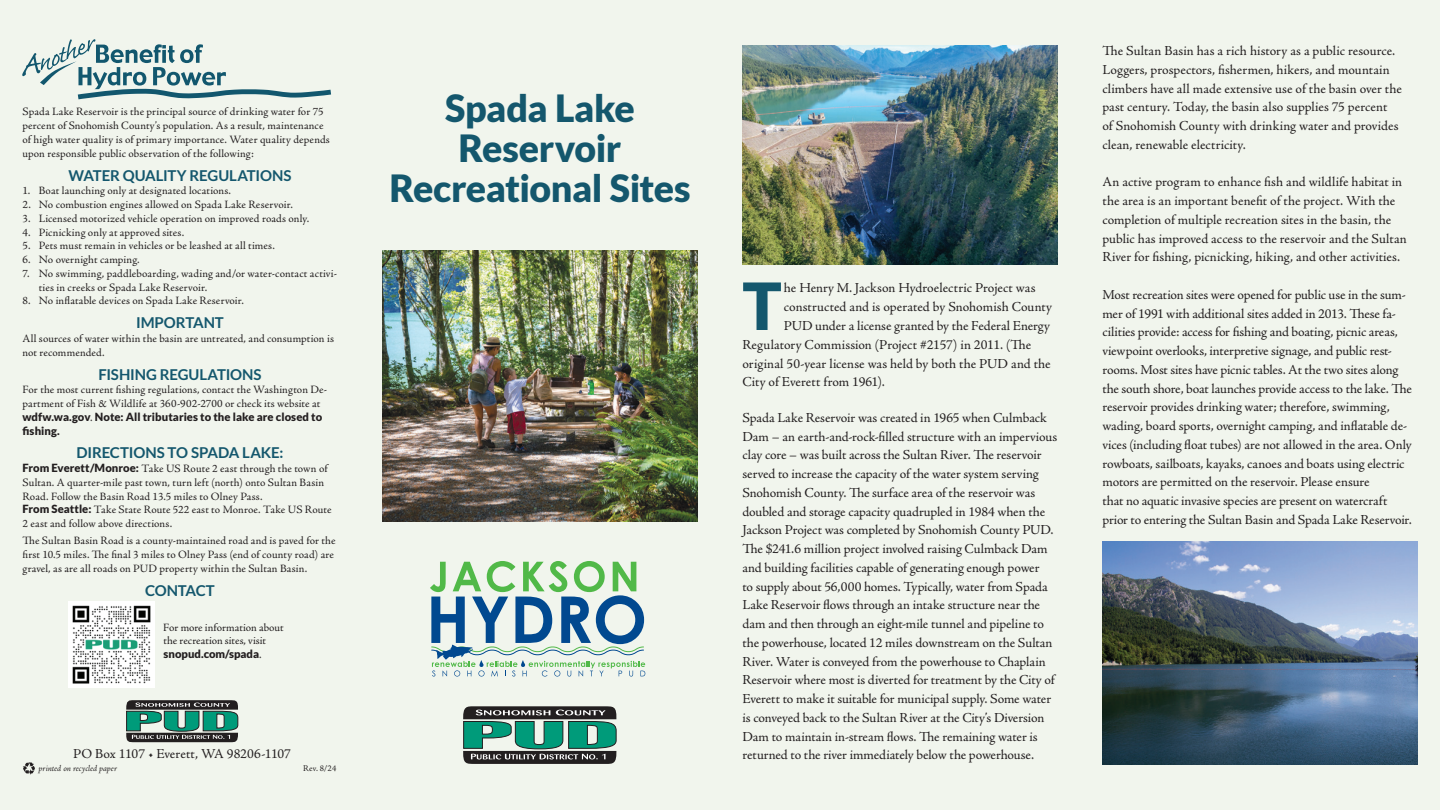
<style>
.page{position:relative;width:1440px;height:810px;background:#f1f5ed}
.page>*{position:absolute;margin:0;border:0;box-sizing:border-box;transform-origin:0 0}
.t1{font:900 65.25px "Lato";color:#14576d}
.t2{font:900 37.5px/40px "Lato";letter-spacing:-.015em;color:#14576d;text-align:center}
.t3{font:700 15px "Lato";letter-spacing:-.01em;color:#14576d}
.t4{font:13.75px/18.8px "Adobe Jenson Pro";letter-spacing:-.005em;color:#231f20}
.t5{font:11.25px/13.8px "Adobe Jenson Pro";letter-spacing:.01em;color:#231f20}
.t6{font:900 11.25px/13.8px "Lato";color:#231f20}
.t7{font:italic 8.75px "Adobe Jenson Pro";letter-spacing:-.005em;color:#231f20}
.t8{font:8.75px "Adobe Jenson Pro";color:#231f20}
.s1{font-family:"Adobe Jenson Pro";font-weight:400}
.s2{font-family:"Lato";font-weight:900}
</style>
<div class="page">
<svg style="left:23px;top:762px;width:12px;height:13px"></svg>
<svg style="left:22px;top:39px;width:309px;height:60px"></svg>
<img style="left:742px;top:45px;width:316px;height:220px">
<img style="left:1102px;top:542px;width:316px;height:223px">
<svg style="left:430px;top:561px;width:215px;height:116px"></svg>
<svg style="left:463px;top:706px;width:153px;height:58px"></svg>
<svg style="left:126px;top:700px;width:112px;height:42px;background:#4d786e"></svg>
<img style="left:382px;top:250px;width:316px;height:272px">
<img style="left:68px;top:602px;width:86px;height:86px">
<p class="t5" style="left:22px;top:105px;width:309px">Spada Lake Reservoir is the principal source of drinking water for 75 percent of Snohomish County’s population. As a result, maintenance of high water quality is of primary importance. Water quality depends upon responsible public observation of the following:</p>
<p class="t3" style="left:69px;top:166px;width:224px">WATER QUALITY REGULATIONS</p>
<p class="t5" style="left:22px;top:184px;width:210px">1. Boat launching only at designated locations.</p>
<p class="t5" style="left:22px;top:198px;width:272px">2. No combustion engines allowed on Spada Lake Reservoir.</p>
<p class="t5" style="left:22px;top:212px;width:288px">3. Licensed motorized vehicle operation on improved roads only.</p>
<p class="t5" style="left:22px;top:225px;width:163px">4. Picnicking only at approved sites.</p>
<p class="t5" style="left:22px;top:239px;width:254px">5. Pets must remain in vehicles or be leashed at all times.</p>
<p class="t5" style="left:22px;top:253px;width:119px">6. No overnight camping.</p>
<p class="t5" style="left:39px;top:267px;width:300px;text-indent:-16px">7. No swimming, paddleboarding, wading and/or water-contact activi&shy;ties in creeks or Spada Lake Reservoir.</p>
<p class="t5" style="left:23px;top:294px;width:223px">8. No inflatable devices on Spada Lake Reservoir.</p>
<p class="t3" style="left:136px;top:314px;width:89px">IMPORTANT</p>
<p class="t5" style="left:22px;top:332px;width:313px">All sources of water within the basin are untreated, and consumption is not recommended.</p>
<p class="t3" style="left:98px;top:365px;width:165px">FISHING REGULATIONS</p>
<p class="t5" style="left:22px;top:383px;width:306px">For the most current fishing regulations, contact the Washington De&shy;partment of Fish &amp; Wildlife at 360-902-2700 or check its website at</p>
<p class="t6" style="left:22px;top:410px;width:301px">wdfw.wa.gov<span class="s1">.</span> Note: All tributaries to the lake are closed to fishing.</p>
<p class="t3" style="left:76px;top:444px;width:209px">DIRECTIONS TO SPADA LAKE:</p>
<p class="t5" style="left:22px;top:462px;width:311px"><span class="s2">From Everett/Monroe:</span> Take US Route 2 east through the town of Sultan. A quarter-mile past town, turn left (north) onto Sultan Basin Road. Follow the Basin Road 13.5 miles to Olney Pass.<br><span class="s2">From Seattle:</span> Take State Route 522 east to Monroe. Take US Route 2 east and follow above directions.</p>
<p class="t5" style="left:22px;top:534px;width:315px">The Sultan Basin Road is a county-maintained road and is paved for the first 10.5 miles. The final 3 miles to Olney Pass (end of county road) are gravel, as are all roads on PUD property within the Sultan Basin.</p>
<p class="t3" style="left:145px;top:582px;width:71px">CONTACT</p>
<p class="t5" style="left:163px;top:620px;width:122px">For more information about the recreation sites, visit</p>
<p class="t6" style="left:164px;top:647px;width:100px">snopud.com/spada<span class="s1">.</span></p>
<p class="t4" style="left:73px;top:745px;width:219px">PO Box 1107 • Everett, WA 98206-1107</p>
<p class="t7" style="left:39px;top:763px;width:80px">printed on recycled paper</p>
<p class="t8" style="left:303px;top:764px;width:35px">Rev. 8/24</p>
<h2 class="t2" style="left:389px;top:87px;width:303px">Spada Lake<br>Reservoir<br>Recreational Sites</h2>
<h1 class="t1" style="left:742px;top:268px;width:41px">T</h1>
<p class="t4" style="left:784px;top:279px;width:253px">he Henry M. Jackson Hydroelectric Project was</p>
<p class="t4" style="left:784px;top:298px;width:270px">constructed and is operated by Snohomish County</p>
<p class="t4" style="left:784px;top:317px;width:268px">PUD under a license granted by the Federal Energy</p>
<p class="t4" style="left:742px;top:335px;width:290px">Regulatory Commission (Project #2157) in 2011. (The</p>
<p class="t4" style="left:742px;top:354px;width:310px">original 50-year license was held by both the PUD and the</p>
<p class="t4" style="left:742px;top:373px;width:144px">City of Everett from 1961).</p>
<p class="t4" style="left:742px;top:408px;width:316px">Spada Lake Reservoir was created in 1965 when Culmback Dam – an earth-and-rock-filled structure with an impervious clay core – was built across the Sultan River. The reservoir served to increase the capacity of the water system serving Snohomish County. The surface area of the reservoir was doubled and storage capacity quadrupled in 1984 when the Jackson Project was completed by Snohomish County PUD.<br>The $241.6 million project involved raising Culmback Dam and building facilities capable of generating enough power<br>to supply about 56,000 homes. Typically, water from Spada Lake Reservoir flows through an intake structure near the dam and then through an eight-mile tunnel and pipeline to the powerhouse, located 12 miles downstream on the Sultan River. Water is conveyed from the powerhouse to Chaplain Reservoir where most is diverted for treatment by the City of Everett to make it suitable for municipal supply. Some water is conveyed back to the Sultan River at the City’s Diversion Dam to maintain in-stream flows. The remaining water is returned to the river immediately below the powerhouse.</p>
<p class="t4" style="left:1102px;top:42px;width:301px">The Sultan Basin has a rich history as a public resource.<br>Loggers, prospectors, fishermen, hikers, and mountain climbers have all made extensive use of the basin over the past century. Today, the basin also supplies 75 percent<br>of Snohomish County with drinking water and provides clean, renewable electricity.</p>
<p class="t4" style="left:1102px;top:173px;width:306px">An active program to enhance fish and wildlife habitat in the area is an important benefit of the project. With the completion of multiple recreation sites in the basin, the public has improved access to the reservoir and the Sultan River for fishing, picnicking, hiking, and other activities.</p>
<p class="t4" style="left:1102px;top:285px;width:311px">Most recreation sites were opened for public use in the sum&shy;mer of 1991 with additional sites added in 2013. These fa&shy;cilities provide: access for fishing and boating, picnic areas, viewpoint overlooks, interpretive signage, and public rest&shy;rooms. Most sites have picnic tables. At the two sites along the south shore, boat launches provide access to the lake. The reservoir provides drinking water; therefore, swimming, wading, board sports, overnight camping, and inflatable de&shy;vices (including float tubes) are not allowed in the area. Only rowboats, sailboats, kayaks, canoes and boats using electric motors are permitted on the reservoir. Please ensure<br>that no aquatic invasive species are present on watercraft prior to entering the Sultan Basin and Spada Lake Reservoir.</p>
</div>
